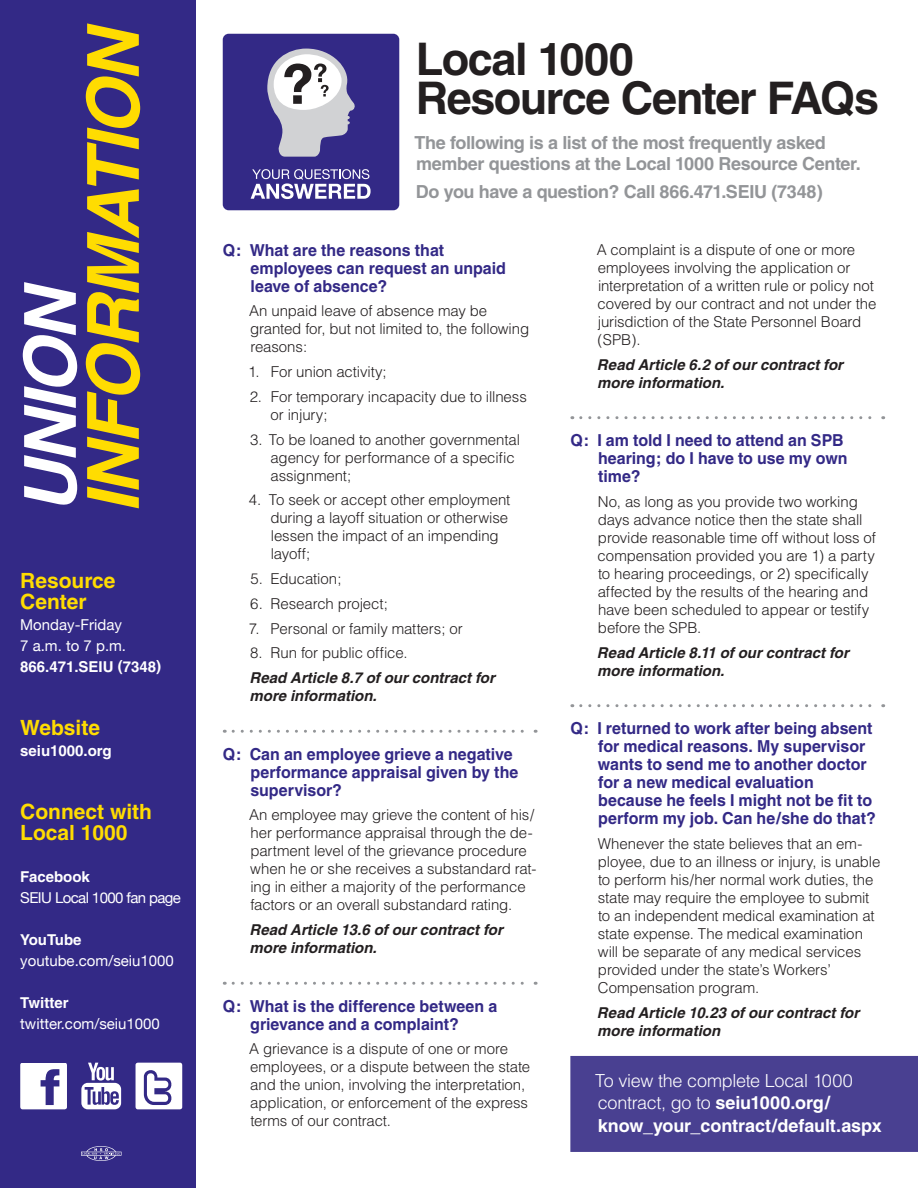
<style>
.page{position:relative;width:918px;height:1188px;background:#fff}
.page>*{position:absolute;margin:0;border:0;box-sizing:border-box;transform-origin:0 0}
.t1{font:italic 700 72px "Helvetica";color:#ffdc01}
.t2{font:italic 700 72px "Helvetica";color:#fff}
.t3{font:700 45px/39px "Helvetica";letter-spacing:-.03em;color:#231f20}
.t4{font:700 21px/21px "Helvetica";color:#ffdc01}
.t5{font:700 18px/21px "Helvetica";letter-spacing:-.025em;color:#939598}
.t6{font:700 18px/22.5px "Helvetica";letter-spacing:-.005em;color:#fff}
.t7{font:700 16.5px/18px "Helvetica";color:#332986}
.t8{font:300 15px/18px "Helvetica";letter-spacing:-.005em;color:#231f20}
.t9{font:italic 700 15px/18px "Helvetica";color:#231f20}
.t10{font:15px/21px "Helvetica Neue";color:#fff}
.t11{font:700 15px "Helvetica";color:#fff}
.t12{font:15px "Helvetica Neue";letter-spacing:-.04em;color:#fff}
.s1{font-weight:300}
</style>
<div class="page">
<div style="left:0;top:0;width:196px;height:1188px;background:#332986"></div>
<div style="left:136px;top:1063px;width:46px;height:46px;background:#fff;border-radius:2px"></div>
<svg style="left:144px;top:1070px;width:28px;height:35px"></svg>
<div style="left:81px;top:1083px;width:40px;height:26px;background:#fff;border-radius:6px"></div>
<svg style="left:88px;top:1063px;width:26px;height:18px"></svg>
<svg style="left:85px;top:1087px;width:34px;height:18px"></svg>
<svg style="left:20px;top:1063px;width:47px;height:46px"></svg>
<svg style="left:81px;top:1146px;width:41px;height:15px"></svg>
<div style="left:223px;top:34px;width:176px;height:176px;background:#332986;border-radius:6px"></div>
<svg style="left:251px;top:169px;width:120px;height:30px"></svg>
<svg style="left:267px;top:49px;width:88px;height:108px"></svg>
<svg style="left:233px;top:730px;width:303px;height:3px"></svg>
<svg style="left:233px;top:982px;width:303px;height:3px"></svg>
<svg style="left:581px;top:416px;width:303px;height:3px"></svg>
<svg style="left:581px;top:704px;width:303px;height:3px"></svg>
<div style="left:570px;top:1056px;width:348px;height:96px;background:#494091"></div>
<h1 class="t2" style="left:7px;top:513px;width:232px;rotate:-90deg">UNION</h1>
<h1 class="t1" style="left:70px;top:513px;width:491px;rotate:-90deg">INFORMATION</h1>
<h3 class="t4" style="left:20px;top:570px;width:97px">Resource<br>Center</h3>
<p class="t10" style="left:20px;top:614px;width:107px">Monday-Friday<br>7 a.m. to 7 p.m.</p>
<p class="t11" style="left:20px;top:658px;width:142px">866.471.SEIU (7348)</p>
<h3 class="t4" style="left:20px;top:717px;width:81px">Website</h3>
<p class="t11" style="left:20px;top:742px;width:93px">seiu1000.org</p>
<h3 class="t4" style="left:20px;top:801px;width:133px">Connect with<br>Local 1000</h3>
<p class="t11" style="left:20px;top:868px;width:71px">Facebook</p>
<p class="t12" style="left:20px;top:889px;width:162px">SEIU Local 1000 fan page</p>
<p class="t11" style="left:20px;top:931px;width:63px">YouTube</p>
<p class="t10" style="left:20px;top:950px;width:155px">youtube.com/seiu1000</p>
<p class="t11" style="left:20px;top:994px;width:50px">Twitter</p>
<p class="t10" style="left:20px;top:1013px;width:141px">twitter.com/seiu1000</p>
<h2 class="t3" style="left:416px;top:39px;width:465px">Local 1000<br>Resource Center FAQs</h2>
<p class="t5" style="left:414px;top:132px;width:448px">The following is a list of the most frequently asked member questions at the Local 1000 Resource Center.</p>
<p class="t5" style="left:416px;top:180px;width:408px">Do you have a question? Call 866.471.SEIU (7348)</p>
<p class="t7" style="left:251px;top:241px;width:257px;text-indent:-28px">Q: What are the reasons that employees can request an unpaid leave of absence?</p>
<p class="t8" style="left:249px;top:302px;width:282px">An unpaid leave of absence may be granted for, but not limited to, the following reasons:</p>
<p class="t8" style="left:248px;top:363px;width:140px">1. For union activity;</p>
<p class="t8" style="left:271px;top:388px;width:258px;text-indent:-21px">2. For temporary incapacity due to illness or injury;</p>
<p class="t8" style="left:270px;top:430px;width:251px;text-indent:-20px">3. To be loaned to another governmental agency for performance of a specific assignment;</p>
<p class="t8" style="left:270px;top:491px;width:241px;text-indent:-22px">4. To seek or accept other employment during a layoff situation or otherwise lessen the impact of an impending layoff;</p>
<p class="t8" style="left:250px;top:570px;width:93px">5. Education;</p>
<p class="t8" style="left:250px;top:595px;width:139px">6. Research project;</p>
<p class="t8" style="left:249px;top:619px;width:216px">7. Personal or family matters; or</p>
<p class="t8" style="left:250px;top:644px;width:159px">8. Run for public office.</p>
<p class="t9" style="left:249px;top:669px;width:247px">Read Article 8.7 of our contract for more information.</p>
<p class="t7" style="left:250px;top:745px;width:269px;text-indent:-27px">Q: Can an employee grieve a negative performance appraisal given by the supervisor?</p>
<p class="t8" style="left:249px;top:806px;width:289px">An employee may grieve the content of his/ her performance appraisal through the de&shy;partment level of the grievance procedure when he or she receives a substandard rat&shy;ing in either a majority of the performance factors or an overall substandard rating.</p>
<p class="t9" style="left:249px;top:921px;width:255px">Read Article 13.6 of our contract for more information.</p>
<p class="t7" style="left:250px;top:997px;width:248px;text-indent:-27px">Q: What is the difference between a grievance and a complaint?</p>
<p class="t8" style="left:249px;top:1040px;width:283px">A grievance is a dispute of one or more employees, or a dispute between the state and the union, involving the interpretation, application, or enforcement of the express terms of our contract.</p>
<p class="t8" style="left:597px;top:240px;width:281px">A complaint is a dispute of one or more employees involving the application or interpretation of a written rule or policy not covered by our contract and not under the jurisdiction of the State Personnel Board (SPB).</p>
<p class="t9" style="left:597px;top:355px;width:248px">Read Article 6.2 of our contract for more information.</p>
<p class="t7" style="left:598px;top:431px;width:251px;text-indent:-27px">Q: I am told I need to attend an SPB hearing; do I have to use my own time?</p>
<p class="t8" style="left:598px;top:492px;width:280px">No, as long as you provide two working days advance notice then the state shall provide reasonable time off without loss of compensation provided you are 1) a party to hearing proceedings, or 2) specifically affected by the results of the hearing and have been scheduled to appear or testify before the SPB.</p>
<p class="t9" style="left:597px;top:643px;width:253px">Read Article 8.11 of our contract for more information.</p>
<p class="t7" style="left:598px;top:719px;width:279px;text-indent:-27px">Q: I returned to work after being absent for medical reasons. My supervisor wants to send me to another doctor for a new medical evaluation because he feels I might not be fit to perform my job. Can he/she do that?</p>
<p class="t8" style="left:598px;top:834px;width:284px">Whenever the state believes that an em&shy;ployee, due to an illness or injury, is unable to perform his/her normal work duties, the state may require the employee to submit to an independent medical examination at state expense. The medical examination will be separate of any medical services provided under the state’s Workers’ Compensation program.</p>
<p class="t9" style="left:597px;top:1003px;width:264px">Read Article 10.23 of our contract for more information</p>
<p class="t6" style="left:595px;top:1069px;width:288px"><span class="s1">To view the complete Local 1000 contract, go to</span> seiu1000.org/ know_your_contract/default.aspx</p>
</div>
